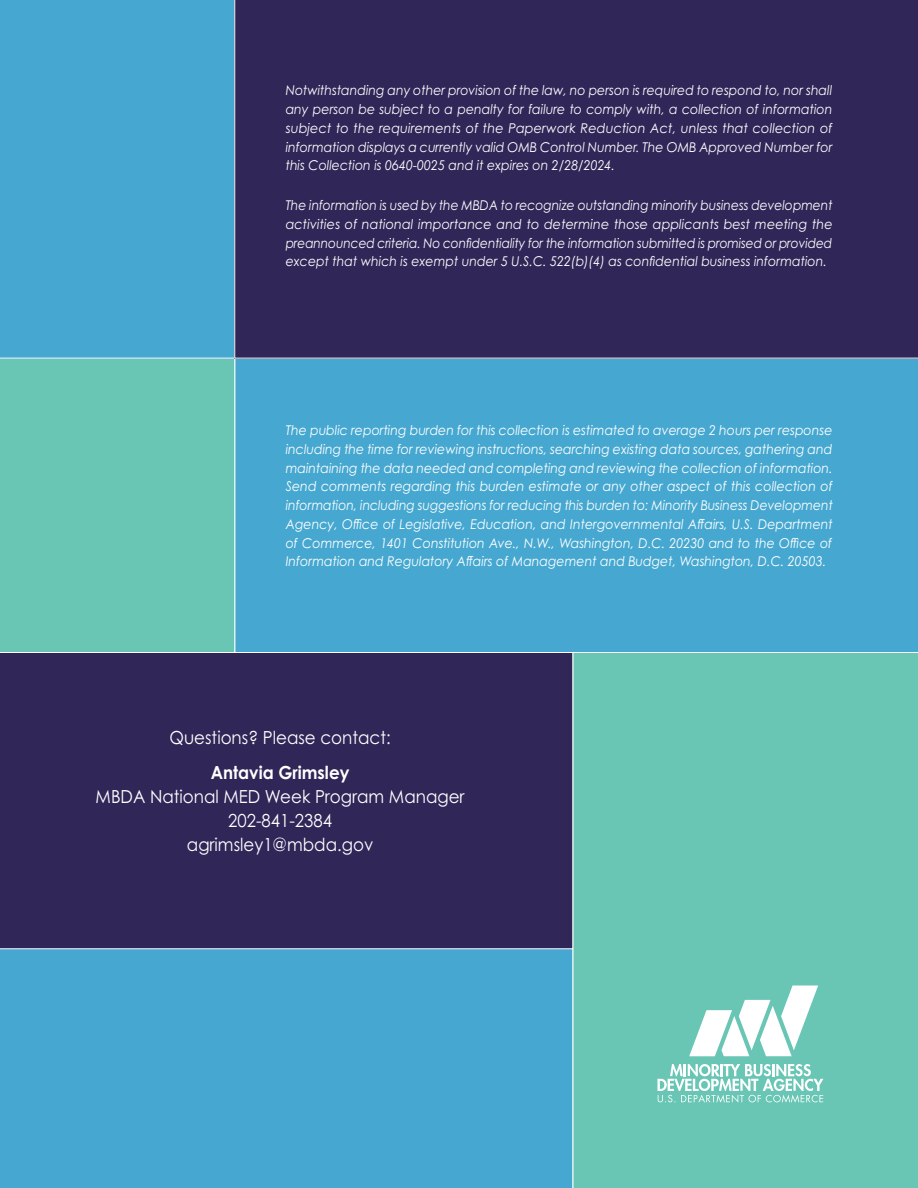
<style>
.page{position:relative;width:918px;height:1188px;background:#fff}
.page>*{position:absolute;margin:0;border:0;box-sizing:border-box;transform-origin:0 0}
.t1{font:18px/24px "Century Gothic Pro";color:#fff;text-align:center;scale:.93 1}
.t2{font:700 18px "Century Gothic Pro";color:#fff;scale:.93 1}
.t3{font:italic 13.5px/18.8px "Century Gothic Pro";color:#fff;text-align:justify;scale:.93 1}
.t4{font:italic 13.5px/18.8px "Century Gothic Pro";color:#fff;text-align:justify;scale:.92 1}
</style>
<div class="page">
<div style="left:235px;top:359px;width:683px;height:293px;background:#46a8d1"></div>
<div style="left:0;top:949px;width:572px;height:239px;background:#46a8d1"></div>
<div style="left:0;top:359px;width:235px;height:293px;background:#69c6b4"></div>
<div style="left:0;top:0;width:234px;height:359px;background:#46a8d1"></div>
<div style="left:234px;top:0;width:684px;height:359px;background:#302658"></div>
<div style="left:0;top:653px;width:572px;height:296px;background:#302658"></div>
<div style="left:572px;top:653px;width:346px;height:535px;background:#69c6b4"></div>
<svg style="left:689px;top:986px;width:129px;height:70px"></svg>
<svg style="left:657px;top:1064px;width:166px;height:39px"></svg>
<p class="t3" style="left:286px;top:81px;width:590px">Notwithstanding any other provision of the law, no person is required to respond to, nor shall any person be subject to a penalty for failure to comply with, a collection of information subject to the requirements of the Paperwork Reduction Act, unless that collection of information displays a currently valid OMB Control Number. The OMB Approved Number for this Collection is 0640-0025 and it expires on 2/28/2024.</p>
<p class="t4" style="left:286px;top:196px;width:596px">The information is used by the MBDA to recognize outstanding minority business development activities of national importance and to determine those applicants best meeting the preannounced criteria. No confidentiality for the information submitted is promised or provided except that which is exempt under 5 U.S.C. 522(b)(4) as confidential business information.</p>
<p class="t3" style="left:286px;top:421px;width:590px">The public reporting burden for this collection is estimated to average 2 hours per response including the time for reviewing instructions, searching existing data sources, gathering and maintaining the data needed and completing and reviewing the collection of information.<br>Send comments regarding this burden estimate or any other aspect of this collection of information, including suggestions for reducing this burden to: Minority Business Development Agency, Office of Legislative, Education, and Intergovernmental Affairs, U.S. Department of Commerce, 1401 Constitution Ave., N.W., Washington, D.C. 20230 and to the Office of Information and Regulatory Affairs of Management and Budget, Washington, D.C. 20503.</p>
<h1 class="t1" style="left:170px;top:725px;width:239px">Questions? Please contact:</h1>
<h1 class="t2" style="left:211px;top:761px;width:151px">Antavia Grimsley</h1>
<h1 class="t1" style="left:96px;top:784px;width:398px">MBDA National MED Week Program Manager<br>202-841-2384<br>agrimsley1@mbda.gov</h1>
</div>
